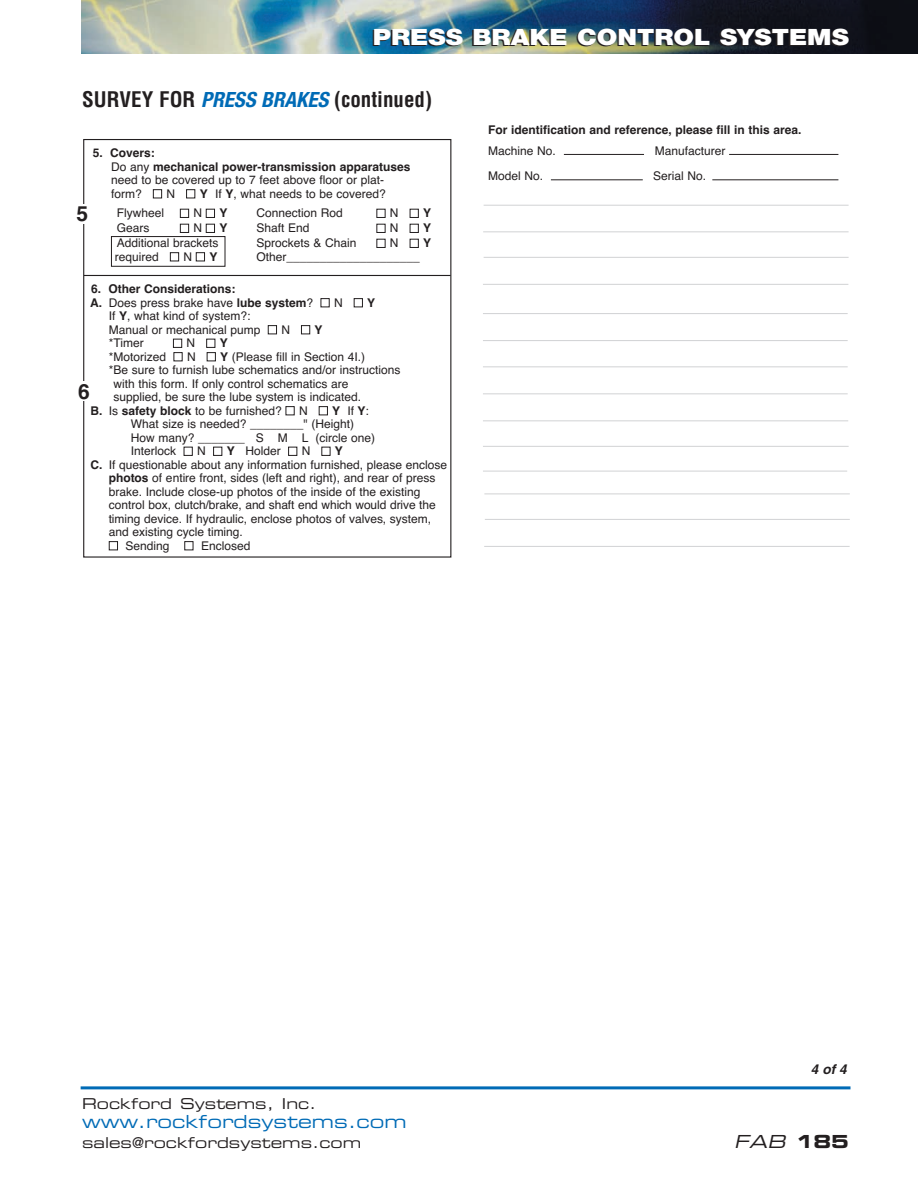
<style>
.page{position:relative;width:918px;height:1188px;background:#fff}
.page>*{position:absolute;margin:0;border:0;box-sizing:border-box;transform-origin:0 0}
.t1{font:900 22.5px "Helvetica Neue";color:#fff;scale:1.15 1}
.t2{font:700 condensed 21px "Helvetica";color:#231f20}
.t3{font:700 21px "Helvetica";color:#231f20}
.t4{font:18px "Eurostile Extended Two";color:#006bb6}
.t5{font:italic 18px "Eurostile Extended Two";color:#231f20}
.t6{font:15px "Eurostile Extended Two";color:#231f20}
.t7{font:italic 700 13.5px "Helvetica";color:#231f20}
.t8{font:12px/13.5px "Helvetica";color:#231f20}
.t9{font:700 12px "Helvetica";color:#231f20}
.s1{font-family:"Helvetica Neue";font-style:italic;color:#006bb6}
.s2{font-weight:700}
.s3{color:#fff}
.s4{font-weight:400}
.s5{font-family:"Eurostile Bold Extended Two";font-style:normal}
</style>
<div class="page">
<img style="left:81px;top:0;width:837px;height:54px">
<hr style="left:81px;top:1086px;width:769px;height:3px;background:#006bb6">
<hr style="left:564px;top:154px;width:80px;height:1px;background:#231f20">
<hr style="left:729px;top:154px;width:109px;height:1px;background:#231f20">
<hr style="left:551px;top:179px;width:92px;height:1px;background:#231f20">
<hr style="left:712px;top:179px;width:126px;height:1px;background:#231f20">
<hr style="left:484px;top:257px;width:365px;height:1px;background:#d1d2d4">
<hr style="left:483px;top:231px;width:366px;height:1px;background:#d1d2d4">
<hr style="left:483px;top:284px;width:365px;height:1px;background:#d1d2d4">
<hr style="left:483px;top:313px;width:365px;height:1px;background:#d1d2d4">
<hr style="left:483px;top:340px;width:365px;height:1px;background:#d1d2d4">
<hr style="left:483px;top:366px;width:365px;height:1px;background:#d1d2d4">
<hr style="left:483px;top:393px;width:365px;height:1px;background:#d1d2d4">
<hr style="left:483px;top:420px;width:365px;height:1px;background:#d1d2d4">
<hr style="left:483px;top:471px;width:364px;height:1px;background:#d1d2d4">
<hr style="left:483px;top:446px;width:366px;height:1px;background:#d1d2d4">
<hr style="left:485px;top:519px;width:365px;height:1px;background:#d1d2d4">
<hr style="left:484px;top:494px;width:366px;height:1px;background:#d1d2d4">
<hr style="left:484px;top:546px;width:366px;height:1px;background:#d1d2d4">
<hr style="left:484px;top:205px;width:365px;height:1px;background:#d1d2d4">
<hr style="left:84px;top:275px;width:367px;height:1px;background:#231f20">
<div style="left:111px;top:236px;width:114px;height:30px;border:1px solid #231f20"></div>
<h1 class="t1" style="left:373px;top:28px;width:416px">PRESS BRAKE CONTROL SYSTEMS</h1>
<h2 class="t2" style="left:82px;top:92px;width:351px">SURVEY FOR <span class="s1">PRESS BRAKES</span>(continued)</h2>
<p class="t8" style="left:111px;top:148px;width:301px;text-indent:-18px"><span class="s2">5. Covers:<br></span>Do any <span class="s2">mechanical power-transmission apparatuses </span>need to be covered up to 7 feet above floor or plat&shy;form? <span class="s3">■</span> N <span class="s3">■</span> <span class="s2">Y</span> If <span class="s2">Y</span>, what needs to be covered?</p>
<p class="t8" style="left:117px;top:208px;width:49px">Flywheel</p>
<p class="t8" style="left:180px;top:208px;width:49px"><span class="s3">■</span> N <span class="s3">■</span> <span class="s2">Y</span></p>
<p class="t8" style="left:256px;top:208px;width:88px">Connection Rod</p>
<p class="t8" style="left:376px;top:208px;width:56px"><span class="s3">■</span> N <span class="s3">■</span> <span class="s2">Y</span></p>
<p class="t8" style="left:117px;top:223px;width:34px">Gears</p>
<p class="t8" style="left:180px;top:223px;width:49px"><span class="s3">■</span> N <span class="s3">■</span> <span class="s2">Y</span></p>
<p class="t8" style="left:256px;top:223px;width:55px">Shaft End</p>
<p class="t8" style="left:376px;top:223px;width:56px"><span class="s3">■</span> N <span class="s3">■</span> <span class="s2">Y</span></p>
<p class="t8" style="left:117px;top:238px;width:103px">Additional brackets</p>
<p class="t8" style="left:256px;top:238px;width:102px">Sprockets &amp; Chain</p>
<p class="t8" style="left:376px;top:238px;width:56px"><span class="s3">■</span> N <span class="s3">■</span> <span class="s2">Y</span></p>
<p class="t8" style="left:115px;top:251px;width:104px">required <span class="s3">■</span> N <span class="s3">■</span> <span class="s2">Y</span></p>
<p class="t9" style="left:256px;top:252px;width:165px"><span class="s4">Other</span>____________________</p>
<p class="t9" style="left:91px;top:285px;width:146px">6. Other Considerations:</p>
<p class="t8" style="left:90px;top:297px;width:287px"><span class="s2">A.</span> Does press brake have <span class="s2">lube system</span>? <span class="s3">■</span> N <span class="s3">■</span> <span class="s2">Y</span></p>
<p class="t8" style="left:109px;top:311px;width:143px">If <span class="s2">Y</span>, what kind of system?:</p>
<p class="t8" style="left:109px;top:324px;width:215px">Manual or mechanical pump <span class="s3">■</span> N <span class="s3">■</span> <span class="s2">Y</span></p>
<p class="t8" style="left:109px;top:338px;width:36px">*Timer</p>
<p class="t8" style="left:173px;top:338px;width:56px"><span class="s3">■</span> N <span class="s3">■</span> <span class="s2">Y</span></p>
<p class="t8" style="left:109px;top:351px;width:258px">*Motorized <span class="s3">■</span> N <span class="s3">■</span> <span class="s2">Y</span> (Please fill in Section 4I.)</p>
<p class="t8" style="left:109px;top:365px;width:293px">*Be sure to furnish lube schematics and/or instructions</p>
<p class="t8" style="left:113px;top:378px;width:237px">with this form. If only control schematics are</p>
<p class="t8" style="left:113px;top:392px;width:249px">supplied, be sure the lube system is indicated.</p>
<p class="t8" style="left:91px;top:405px;width:280px"><span class="s2">B.</span> Is <span class="s2">safety block</span> to be furnished? <span class="s3">■</span> N <span class="s3">■</span> <span class="s2">Y</span> If <span class="s2">Y</span>:</p>
<p class="t8" style="left:131px;top:419px;width:225px">What size is needed? ________" (Height)</p>
<p class="t8" style="left:131px;top:432px;width:246px">How many? _______ S M L (circle one)</p>
<p class="t8" style="left:131px;top:446px;width:214px">Interlock <span class="s3">■</span> N <span class="s3">■</span> <span class="s2">Y</span> Holder <span class="s3">■</span> N <span class="s3">■</span> <span class="s2">Y</span></p>
<p class="t8" style="left:91px;top:459px;width:358px"><span class="s2">C.</span> If questionable about any information furnished, please enclose</p>
<p class="t8" style="left:109px;top:473px;width:328px"><span class="s2">photos</span> of entire front, sides (left and right), and rear of press</p>
<p class="t8" style="left:109px;top:486px;width:313px">brake. Include close-up photos of the inside of the existing</p>
<p class="t8" style="left:109px;top:500px;width:329px">control box, clutch/brake, and shaft end which would drive the</p>
<p class="t8" style="left:109px;top:513px;width:324px">timing device. If hydraulic, enclose photos of valves, system,</p>
<p class="t8" style="left:109px;top:527px;width:136px">and existing cycle timing.</p>
<p class="t8" style="left:109px;top:540px;width:143px"><span class="s3">■</span> Sending <span class="s3">■</span> Enclosed</p>
<h2 class="t3" style="left:76px;top:206px;width:13px">5</h2>
<h2 class="t3" style="left:78px;top:384px;width:13px">6</h2>
<p class="t9" style="left:488px;top:125px;width:315px">For identification and reference, please fill in this area.</p>
<p class="t8" style="left:488px;top:145px;width:69px">Machine No.</p>
<p class="t8" style="left:655px;top:145px;width:72px">Manufacturer</p>
<p class="t8" style="left:488px;top:170px;width:57px">Model No.</p>
<p class="t8" style="left:653px;top:170px;width:55px">Serial No.</p>
<p class="t7" style="left:811px;top:1064px;width:40px">4 of 4</p>
<p class="t6" style="left:82px;top:1098px;width:236px">Rockford Systems, Inc.</p>
<h3 class="t4" style="left:82px;top:1115px;width:326px">www.rockfordsystems.com</h3>
<p class="t6" style="left:82px;top:1137px;width:281px">sales@rockfordsystems.com</p>
<h3 class="t5" style="left:734px;top:1135px;width:116px">FAB <span class="s5">185</span></h3>
</div>
